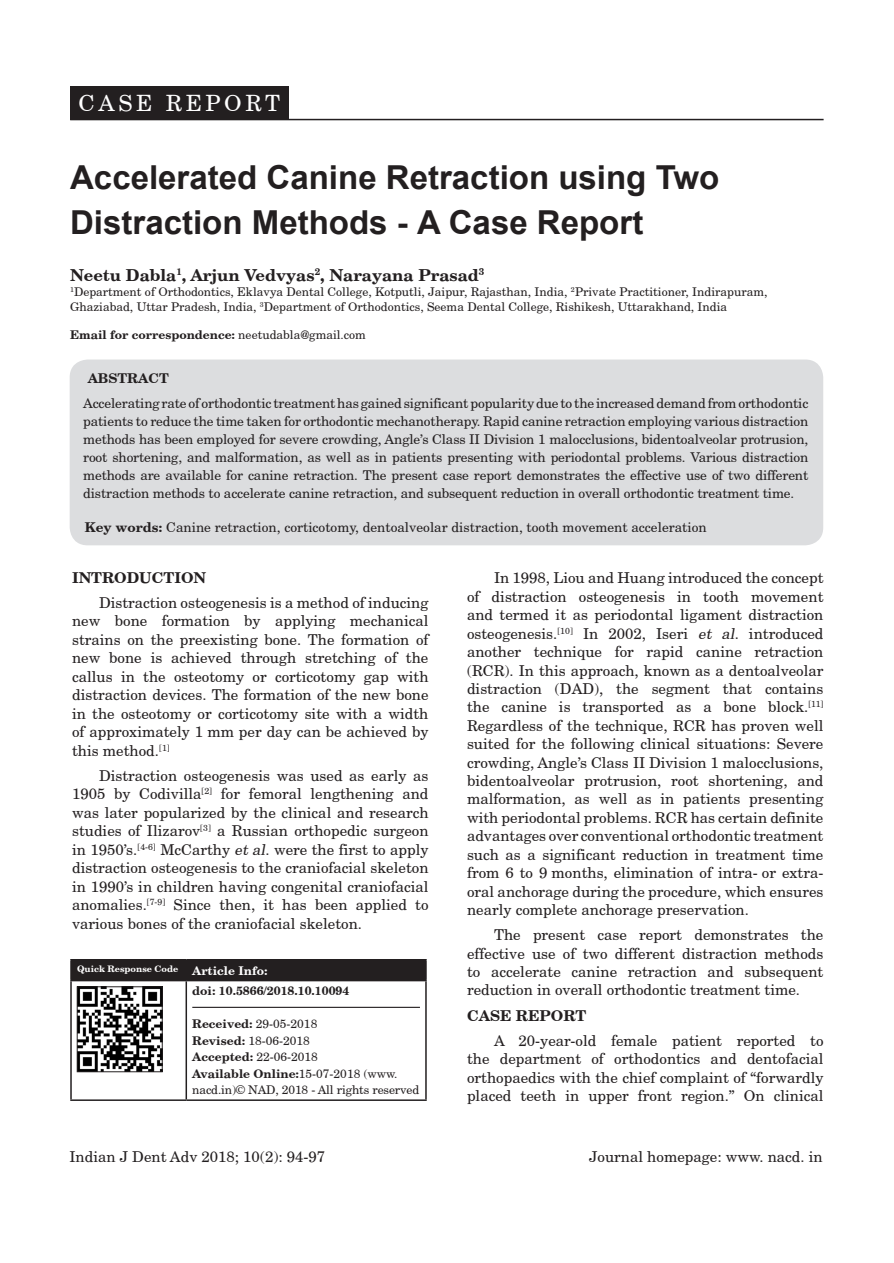
<style>
.page{position:relative;width:894px;height:1263px;background:#fff}
.page>*{position:absolute;margin:0;border:0;box-sizing:border-box;transform-origin:0 0}
.AT{font:700 33px/45px "Arial";color:#231f20}
.AH{font:22.5px "New Century Schlbk";letter-spacing:.16em;color:#fff}
.AU{font:700 16.5px "New Century Schlbk";color:#231f20}
.TX{font:15px/18.5px "New Century Schlbk";color:#231f20;text-align:justify}
.FN_JURN{font:15px "New Century Schlbk";color:#231f20}
.t1{font:700 15px "New Century Schlbk";color:#231f20}
.ABS{font:13.5px/18px "New Century Schlbk";letter-spacing:-.01em;color:#231f20;text-align:justify}
.KWD{font:13.5px "New Century Schlbk";color:#231f20}
.ABSH{font:700 13.5px "New Century Schlbk";color:#231f20}
.AFF{font:12px/15px "New Century Schlbk";color:#231f20}
.ART_Info{font:12px/16.5px "New Century Schlbk";letter-spacing:-.01em;color:#231f20}
.ADD{font:700 12px "New Century Schlbk";color:#231f20}
.DOI{font:700 12px "New Century Schlbk";color:#231f20}
.ART_Info-2{font:700 12px "New Century Schlbk";color:#fff}
.QR{font:700 9px "New Century Schlbk";color:#fff}
.s1{font-weight:400}
.s2{font-weight:700}
.s3{font-style:italic}
</style>
<div class="page">
<hr style="left:70px;top:119px;width:753px;height:1px;background:#231f20">
<div style="left:70px;top:359px;width:752px;height:186px;background:#dcdddf;border-radius:18px"></div>
<div style="left:70px;top:86px;width:219px;height:33px;background:#231f20"></div>
<hr style="left:70px;top:979px;width:116px;height:2px;background:#231f20">
<hr style="left:186px;top:979px;width:240px;height:2px;background:#231f20">
<div style="left:70px;top:959px;width:356px;height:21px;background:#231f20"></div>
<hr style="left:70px;top:981px;width:2px;height:118px;background:#231f20">
<hr style="left:185px;top:981px;width:2px;height:118px;background:#231f20">
<hr style="left:425px;top:981px;width:1px;height:118px;background:#231f20">
<hr style="left:70px;top:1099px;width:116px;height:2px;background:#231f20">
<hr style="left:186px;top:1099px;width:240px;height:2px;background:#231f20">
<img style="left:79px;top:988px;width:81px;height:82px">
<div style="left:77px;top:986px;width:85px;height:86px;border:1px solid #231f20"></div>
<hr style="left:192px;top:1006px;width:228px;height:2px;background:#231f20">
<p class="AH" style="left:79px;top:89px;width:203px">CASE REPORT</p>
<p class="AT" style="left:70px;top:156px;width:650px">Accelerated Canine Retraction using Two<br>Distraction Methods - A Case Report</p>
<p class="AU" style="left:70px;top:264px;width:415px">Neetu Dabla<sup>1</sup>, Arjun Vedvyas<sup>2</sup>, Narayana Prasad<sup>3</sup></p>
<p class="AFF" style="left:70px;top:284px;width:698px"><sup>1</sup>Department of Orthodontics, Eklavya Dental College, Kotputli, Jaipur, Rajasthan, India, <sup>2</sup>Private Practitioner, Indirapuram,<br>Ghaziabad, Uttar Pradesh, India, <sup>3</sup>Department of Orthodontics, Seema Dental College, Rishikesh, Uttarakhand, India</p>
<p class="ADD" style="left:70px;top:327px;width:297px">Email for correspondence: <span class="s1">neetudabla@gmail.com</span></p>
<p class="ABSH" style="left:88px;top:369px;width:83px">ABSTRACT</p>
<p class="ABS" style="left:83px;top:393px;width:726px">Accelerating rate of orthodontic treatment has gained significant popularity due to the increased demand from orthodontic patients to reduce the time taken for orthodontic mechanotherapy. Rapid canine retraction employing various distraction methods has been employed for severe crowding, Angle’s Class II Division 1 malocclusions, bidentoalveolar protrusion, root shortening, and malformation, as well as in patients presenting with periodontal problems. Various distraction methods are available for canine retraction. The present case report demonstrates the effective use of two different distraction methods to accelerate canine retraction, and subsequent reduction in overall orthodontic treatment time.</p>
<p class="KWD" style="left:85px;top:518px;width:623px"><span class="s2">Key words:</span> Canine retraction, corticotomy, dentoalveolar distraction, tooth movement acceleration</p>
<h1 class="t1" style="left:72px;top:567px;width:135px">INTRODUCTION</h1>
<p class="TX" style="left:72px;top:593px;width:358px;text-indent:27px">Distraction osteogenesis is a method of inducing new bone formation by applying mechanical strains on the preexisting bone. The formation of new bone is achieved through stretching of the callus in the osteotomy or corticotomy gap with distraction devices. The formation of the new bone in the osteotomy or corticotomy site with a width of approximately 1 mm per day can be achieved by this method.<sup>[1]</sup></p>
<p class="TX" style="left:72px;top:766px;width:358px;text-indent:27px">Distraction osteogenesis was used as early as 1905 by Codivilla<sup>[2]</sup> for femoral lengthening and was later popularized by the clinical and research studies of Ilizarov<sup>[3]</sup> a Russian orthopedic surgeon in 1950’s.<sup>[4-6]</sup> McCarthy <span class="s3">et al</span>. were the first to apply distraction osteogenesis to the craniofacial skeleton in 1990’s in children having congenital craniofacial anomalies.<sup>[7-9]</sup> Since then, it has been applied to various bones of the craniofacial skeleton.</p>
<p class="TX" style="left:467px;top:568px;width:358px;text-indent:27px">In 1998, Liou and Huang introduced the concept of distraction osteogenesis in tooth movement and termed it as periodontal ligament distraction osteogenesis.<sup>[10]</sup> In 2002, Iseri <span class="s3">et al</span>. introduced another technique for rapid canine retraction (RCR). In this approach, known as a dentoalveolar distraction (DAD), the segment that contains the canine is transported as a bone block.<sup>[11] </sup>Regardless of the technique, RCR has proven well suited for the following clinical situations: Severe crowding, Angle’s Class II Division 1 malocclusions, bidentoalveolar protrusion, root shortening, and malformation, as well as in patients presenting with periodontal problems. RCR has certain definite advantages over conventional orthodontic treatment such as a significant reduction in treatment time from 6 to 9 months, elimination of intra- or extra&shy;oral anchorage during the procedure, which ensures nearly complete anchorage preservation.</p>
<p class="TX" style="left:467px;top:925px;width:358px;text-indent:27px">The present case report demonstrates the effective use of two different distraction methods to accelerate canine retraction and subsequent reduction in overall orthodontic treatment time.</p>
<h1 class="t1" style="left:467px;top:1005px;width:121px">CASE REPORT</h1>
<p class="TX" style="left:467px;top:1030px;width:358px;text-indent:27px">A 20-year-old female patient reported to the department of orthodontics and dentofacial orthopaedics with the chief complaint of “forwardly placed teeth in upper front region.” On clinical</p>
<p class="QR" style="left:77px;top:963px;width:103px">Quick Response Code</p>
<p class="ART_Info-2" style="left:192px;top:962px;width:76px">Article Info:</p>
<p class="DOI" style="left:192px;top:983px;width:158px">doi: 10.5866/2018.10.10094</p>
<p class="ART_Info" style="left:192px;top:1015px;width:126px"><span class="s2">Received:</span> 29-05-2018</p>
<p class="ART_Info" style="left:192px;top:1031px;width:119px"><span class="s2">Revised:</span> 18-06-2018</p>
<p class="ART_Info" style="left:192px;top:1048px;width:127px"><span class="s2">Accepted:</span> 22-06-2018</p>
<p class="ART_Info" style="left:192px;top:1064px;width:228px"><span class="s2">Available Online:</span>15-07-2018 (www. nacd.in)© NAD, 2018 - All rights reserved</p>
<p class="FN_JURN" style="left:69px;top:1147px;width:257px">Indian J Dent Adv 2018; 10(2): 94-97</p>
<p class="FN_JURN" style="left:589px;top:1147px;width:235px">Journal homepage: www. nacd. in</p>
</div>
